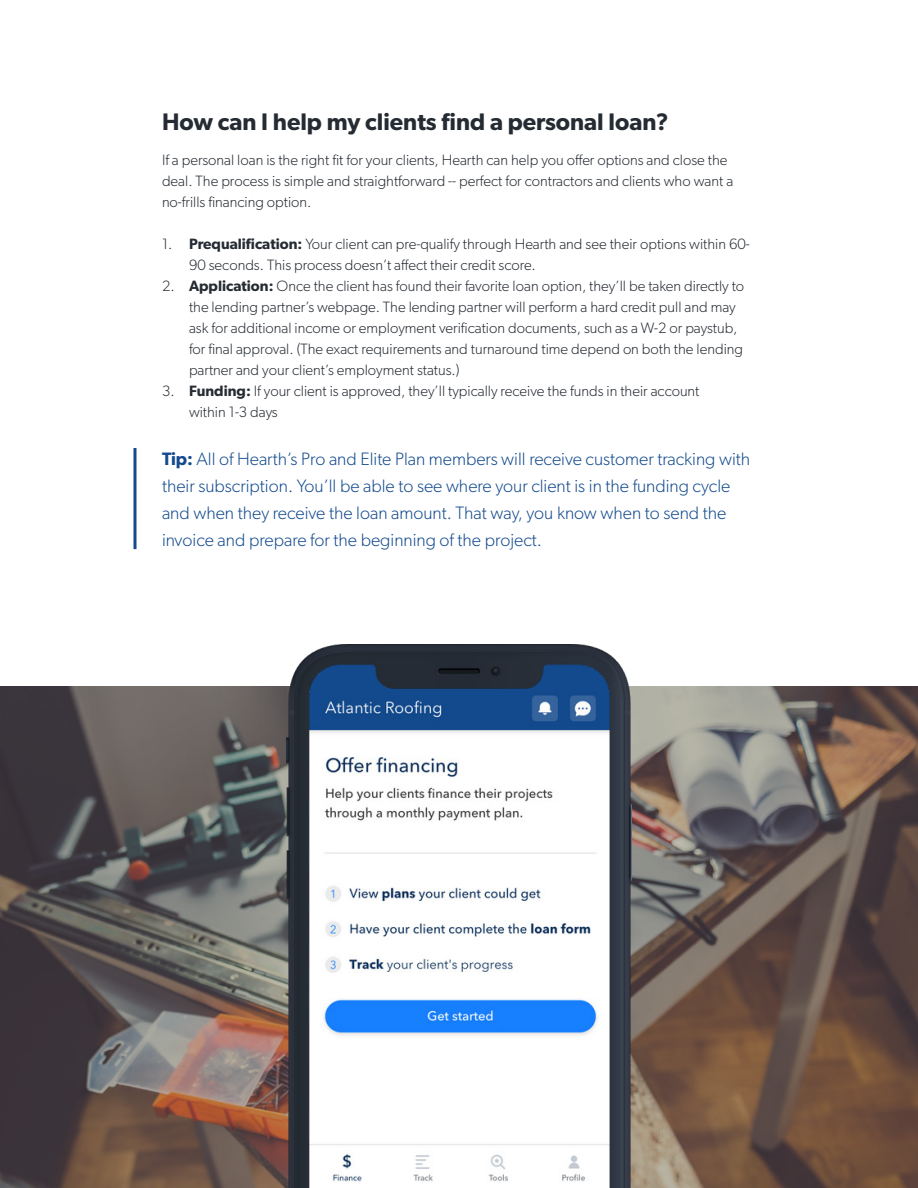
<style>
.page{position:relative;width:918px;height:1188px;background:#fff}
.page>*{position:absolute;margin:0;border:0;box-sizing:border-box;transform-origin:0 0}
.t1{font:600 24px "Gibson";color:#252b32}
.t2{font:300 18px/27px "Gibson";color:#134a8d}
.t3{font:300 15px/21px "Gibson";color:#252b32}
.s1{font-weight:600}
</style>
<div class="page">
<img style="left:0;top:687px;width:918px;height:501px">
<hr style="left:134px;top:448px;width:2px;height:101px;background:#134a8d">
<img style="left:287px;top:645px;width:344px;height:543px">
<h1 class="t1" style="left:162px;top:107px;width:508px">How can I help my clients find a personal loan?</h1>
<p class="t3" style="left:162px;top:149px;width:573px">If a personal loan is the right fit for your clients, Hearth can help you offer options and close the deal. The process is simple and straightforward -- perfect for contractors and clients who want a no-frills financing option.</p>
<p class="t3" style="left:189px;top:233px;width:562px;text-indent:-27px">1. <span class="s1">Prequalification:</span> Your client can pre-qualify through Hearth and see their options within 60-<br>90 seconds. This process doesn’t affect their credit score.</p>
<p class="t3" style="left:189px;top:275px;width:557px;text-indent:-27px">2. <span class="s1">Application:</span> Once the client has found their favorite loan option, they’ll be taken directly to the lending partner’s webpage. The lending partner will perform a hard credit pull and may ask for additional income or employment verification documents, such as a W-2 or paystub, for final approval. (The exact requirements and turnaround time depend on both the lending partner and your client’s employment status.)</p>
<p class="t3" style="left:189px;top:380px;width:512px;text-indent:-27px">3. <span class="s1">Funding:</span> If your client is approved, they’ll typically receive the funds in their account within 1-3 days</p>
<p class="t2" style="left:162px;top:445px;width:590px"><span class="s1">Tip:</span> All of Hearth’s Pro and Elite Plan members will receive customer tracking with their subscription. You’ll be able to see where your client is in the funding cycle and when they receive the loan amount. That way, you know when to send the invoice and prepare for the beginning of the project.</p>
</div>
